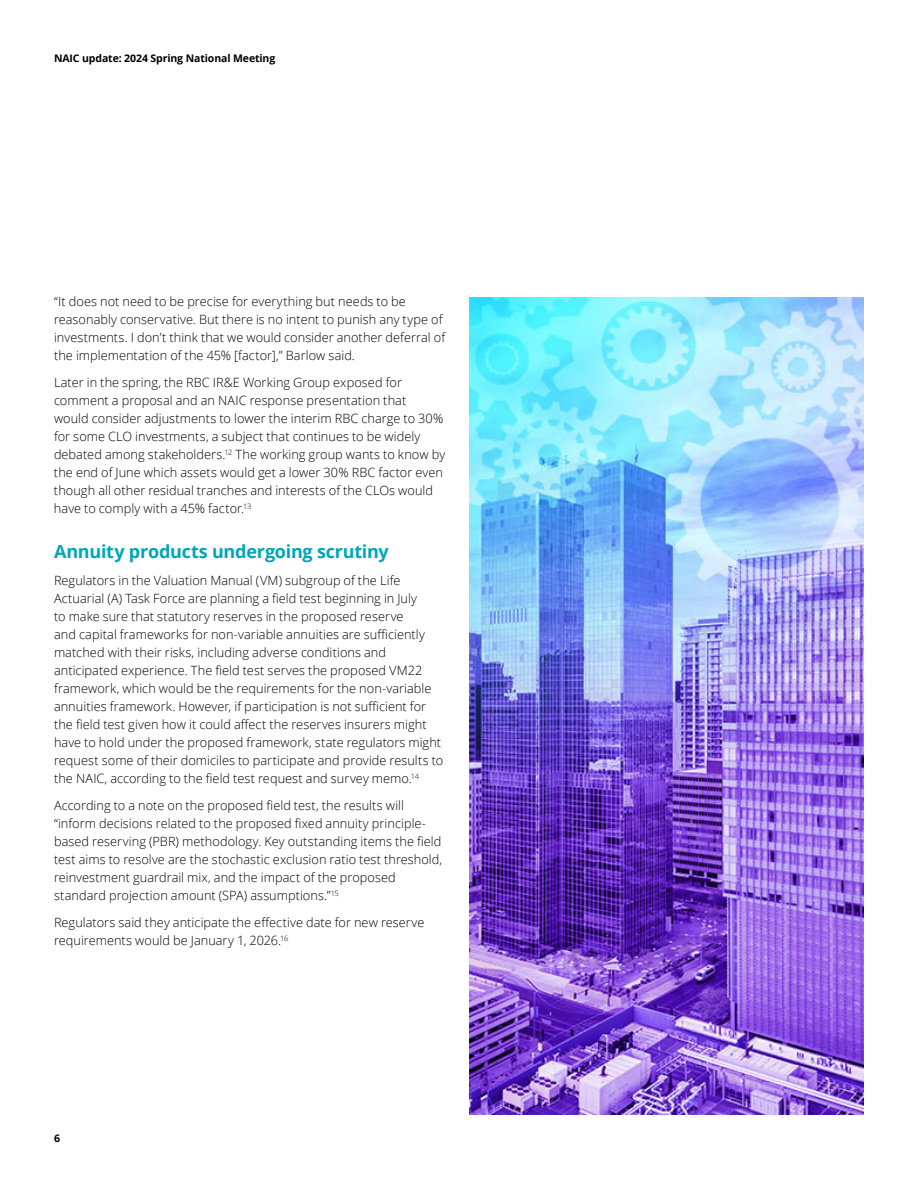
<style>
.page{position:relative;width:918px;height:1188px;background:#fff}
.page>*{position:absolute;margin:0;border:0;box-sizing:border-box;transform-origin:0 0}
.t1{font:700 18px "Open Sans";letter-spacing:-.015em;color:#00a5b8}
.t2{font:300 12.75px/18px "Open Sans";letter-spacing:.005em;color:#000}
.t3{font:700 10.5px "Open Sans";letter-spacing:-.01em;color:#000}
</style>
<div class="page">
<img style="left:470px;top:297px;width:394px;height:818px">
<p class="t3" style="left:54px;top:51px;width:223px">NAIC update: 2024 Spring National Meeting</p>
<p class="t2" style="left:54px;top:292px;width:393px">“It does not need to be precise for everything but needs to be reasonably conservative. But there is no intent to punish any type of investments. I don’t think that we would consider another deferral of the implementation of the 45% [factor],” Barlow said.</p>
<p class="t2" style="left:54px;top:373px;width:393px">Later in the spring, the RBC IR&amp;E Working Group exposed for comment a proposal and an NAIC response presentation that<br>would consider adjustments to lower the interim RBC charge to 30% for some CLO investments, a subject that continues to be widely debated among stakeholders.<sup>12</sup> The working group wants to know by the end of June which assets would get a lower 30% RBC factor even though all other residual tranches and interests of the CLOs would have to comply with a 45% factor.<sup>13</sup></p>
<h1 class="t1" style="left:54px;top:539px;width:336px">Annuity products undergoing scrutiny</h1>
<p class="t2" style="left:54px;top:571px;width:391px">Regulators in the Valuation Manual (VM) subgroup of the Life Actuarial (A) Task Force are planning a field test beginning in July<br>to make sure that statutory reserves in the proposed reserve<br>and capital frameworks for non-variable annuities are sufficiently matched with their risks, including adverse conditions and anticipated experience. The field test serves the proposed VM22 framework, which would be the requirements for the non-variable annuities framework. However, if participation is not sufficient for the field test given how it could affect the reserves insurers might have to hold under the proposed framework, state regulators might request some of their domiciles to participate and provide results to the NAIC, according to the field test request and survey memo.<sup>14</sup></p>
<p class="t2" style="left:54px;top:796px;width:390px">According to a note on the proposed field test, the results will “inform decisions related to the proposed fixed annuity principle&shy;based reserving (PBR) methodology. Key outstanding items the field test aims to resolve are the stochastic exclusion ratio test threshold, reinvestment guardrail mix, and the impact of the proposed standard projection amount (SPA) assumptions.”<sup>15</sup></p>
<p class="t2" style="left:54px;top:913px;width:372px">Regulators said they anticipate the effective date for new reserve requirements would be January 1, 2026.<sup>16</sup></p>
<p class="t3" style="left:54px;top:1131px;width:7px">6</p>
</div>
